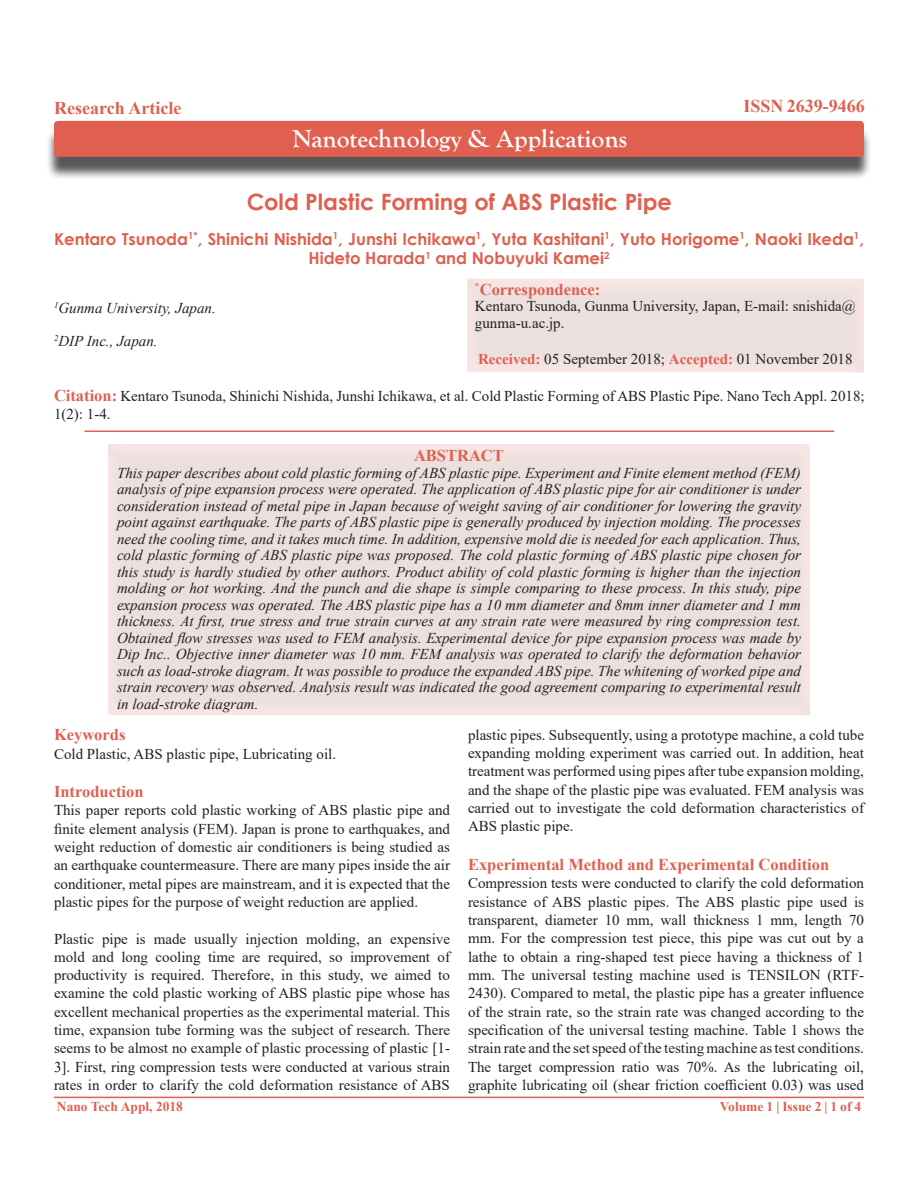
<style>
.page{position:relative;width:918px;height:1188px;background:#fff}
.page>*{position:absolute;margin:0;border:0;box-sizing:border-box;transform-origin:0 0}
.t1{font:700 25.5px "Goudy Old Style T";color:#fff}
.t2{font:700 22.5px "Century Gothic";color:#e05f4f}
.t3{font:700 18px "Times New Roman";color:#e05f4f}
.t4{font:700 16.5px/19.8px "Century Gothic";color:#e05f4f;text-align:center}
.t5{font:700 16.5px "Times New Roman";color:#e05f4f}
.t6{font:15px/18.3px "Times New Roman";color:#231f20;text-align:justify}
.t7{font:italic 15px/16.5px "Times New Roman";color:#231f20;text-align:justify}
.t8{font:700 13.5px "Times New Roman";color:#e05f4f}
.s1{font-weight:700;color:#e05f4f}
.s2{font-weight:700;font-size:16.5px;color:#e05f4f}
</style>
<div class="page">
<hr style="left:54px;top:1097px;width:810px;height:1px;background:#e05f4f">
<div style="left:466px;top:273px;width:400px;height:101px;background:#231f20;opacity:.5"></div>
<div style="left:46px;top:128px;width:826px;height:52px;background:#231f20;opacity:.75"></div>
<div style="left:54px;top:121px;width:810px;height:36px;background:#e05f4f;border-radius:4px"></div>
<hr style="left:85px;top:430px;width:749px;height:2px;background:#e05f4f">
<div style="left:107px;top:437px;width:705px;height:280px;background:#ebe0df"></div>
<p class="t3" style="left:54px;top:95px;width:129px">Research Article</p>
<p class="t3" style="left:743px;top:93px;width:123px">ISSN 2639-9466</p>
<p class="t1" style="left:292px;top:124px;width:336px">Nanotechnology &amp; Applications</p>
<p class="t2" style="left:247px;top:185px;width:427px">Cold Plastic Forming of ABS Plastic Pipe</p>
<p class="t4" style="left:54px;top:228px;width:812px">Kentaro Tsunoda<sup>1*</sup>, Shinichi Nishida<sup>1</sup>, Junshi Ichikawa<sup>1</sup>, Yuta Kashitani<sup>1</sup>, Yuto Horigome<sup>1</sup>, Naoki Ikeda<sup>1</sup>,<br>Hideto Harada<sup>1</sup> and Nobuyuki Kamei<sup>2</sup></p>
<p class="t7" style="left:54px;top:300px;width:163px"><sup>1</sup>Gunma University, Japan.</p>
<p class="t7" style="left:54px;top:333px;width:105px"><sup>2</sup>DIP Inc., Japan.</p>
<p class="t5" style="left:475px;top:277px;width:127px"><sup>*</sup>Correspondence:</p>
<p class="t6" style="left:475px;top:297px;width:382px;line-height:16.5px">Kentaro Tsunoda, Gunma University, Japan, E-mail: snishida@ gunma-u.ac.jp.</p>
<p class="t6" style="left:478px;top:349px;width:376px"><span class="s1">Received:</span> 05 September 2018; <span class="s1">Accepted:</span> 01 November 2018</p>
<p class="t6" style="left:54px;top:386px;width:812px"><span class="s2">Citation:</span> Kentaro Tsunoda, Shinichi Nishida, Junshi Ichikawa, et al. Cold Plastic Forming of ABS Plastic Pipe. Nano Tech Appl. 2018;<br>1(2): 1-4.</p>
<p class="t5" style="left:414px;top:444px;width:91px">ABSTRACT</p>
<p class="t7" style="left:117px;top:464px;width:686px">This paper describes about cold plastic forming of ABS plastic pipe. Experiment and Finite element method (FEM) analysis of pipe expansion process were operated. The application of ABS plastic pipe for air conditioner is under consideration instead of metal pipe in Japan because of weight saving of air conditioner for lowering the gravity point against earthquake. The parts of ABS plastic pipe is generally produced by injection molding. The processes need the cooling time, and it takes much time. In addition, expensive mold die is needed for each application. Thus, cold plastic forming of ABS plastic pipe was proposed. The cold plastic forming of ABS plastic pipe chosen for this study is hardly studied by other authors. Product ability of cold plastic forming is higher than the injection molding or hot working. And the punch and die shape is simple comparing to these process. In this study, pipe expansion process was operated. The ABS plastic pipe has a 10 mm diameter and 8mm inner diameter and 1 mm thickness. At first, true stress and true strain curves at any strain rate were measured by ring compression test.<br>Obtained flow stresses was used to FEM analysis. Experimental device for pipe expansion process was made by Dip Inc.. Objective inner diameter was 10 mm. FEM analysis was operated to clarify the deformation behavior such as load-stroke diagram. It was possible to produce the expanded ABS pipe. The whitening of worked pipe and strain recovery was observed. Analysis result was indicated the good agreement comparing to experimental result in load-stroke diagram.</p>
<p class="t5" style="left:54px;top:723px;width:73px">Keywords</p>
<p class="t6" style="left:54px;top:744px;width:284px">Cold Plastic, ABS plastic pipe, Lubricating oil.</p>
<p class="t5" style="left:54px;top:780px;width:91px">Introduction</p>
<p class="t6" style="left:54px;top:801px;width:398px">This paper reports cold plastic working of ABS plastic pipe and finite element analysis (FEM). Japan is prone to earthquakes, and weight reduction of domestic air conditioners is being studied as an earthquake countermeasure. There are many pipes inside the air conditioner, metal pipes are mainstream, and it is expected that the plastic pipes for the purpose of weight reduction are applied.</p>
<p class="t6" style="left:54px;top:929px;width:398px">Plastic pipe is made usually injection molding, an expensive mold and long cooling time are required, so improvement of productivity is required. Therefore, in this study, we aimed to examine the cold plastic working of ABS plastic pipe whose has excellent mechanical properties as the experimental material. This time, expansion tube forming was the subject of research. There seems to be almost no example of plastic processing of plastic [1- 3]. First, ring compression tests were conducted at various strain rates in order to clarify the cold deformation resistance of ABS</p>
<p class="t6" style="left:468px;top:725px;width:398px">plastic pipes. Subsequently, using a prototype machine, a cold tube expanding molding experiment was carried out. In addition, heat treatment was performed using pipes after tube expansion molding, and the shape of the plastic pipe was evaluated. FEM analysis was carried out to investigate the cold deformation characteristics of ABS plastic pipe.</p>
<p class="t5" style="left:468px;top:852px;width:363px">Experimental Method and Experimental Condition</p>
<p class="t6" style="left:468px;top:874px;width:398px">Compression tests were conducted to clarify the cold deformation resistance of ABS plastic pipes. The ABS plastic pipe used is transparent, diameter 10 mm, wall thickness 1 mm, length 70 mm. For the compression test piece, this pipe was cut out by a lathe to obtain a ring-shaped test piece having a thickness of 1 mm. The universal testing machine used is TENSILON (RTF-2430). Compared to metal, the plastic pipe has a greater influence of the strain rate, so the strain rate was changed according to the specification of the universal testing machine. Table 1 shows the strain rate and the set speed of the testing machine as test conditions.<br>The target compression ratio was 70%. As the lubricating oil, graphite lubricating oil (shear friction coefficient 0.03) was used</p>
<p class="t8" style="left:57px;top:1097px;width:128px">Nano Tech Appl, 2018</p>
<p class="t8" style="left:720px;top:1097px;width:143px">Volume 1 | Issue 2 | 1 of 4</p>
</div>
